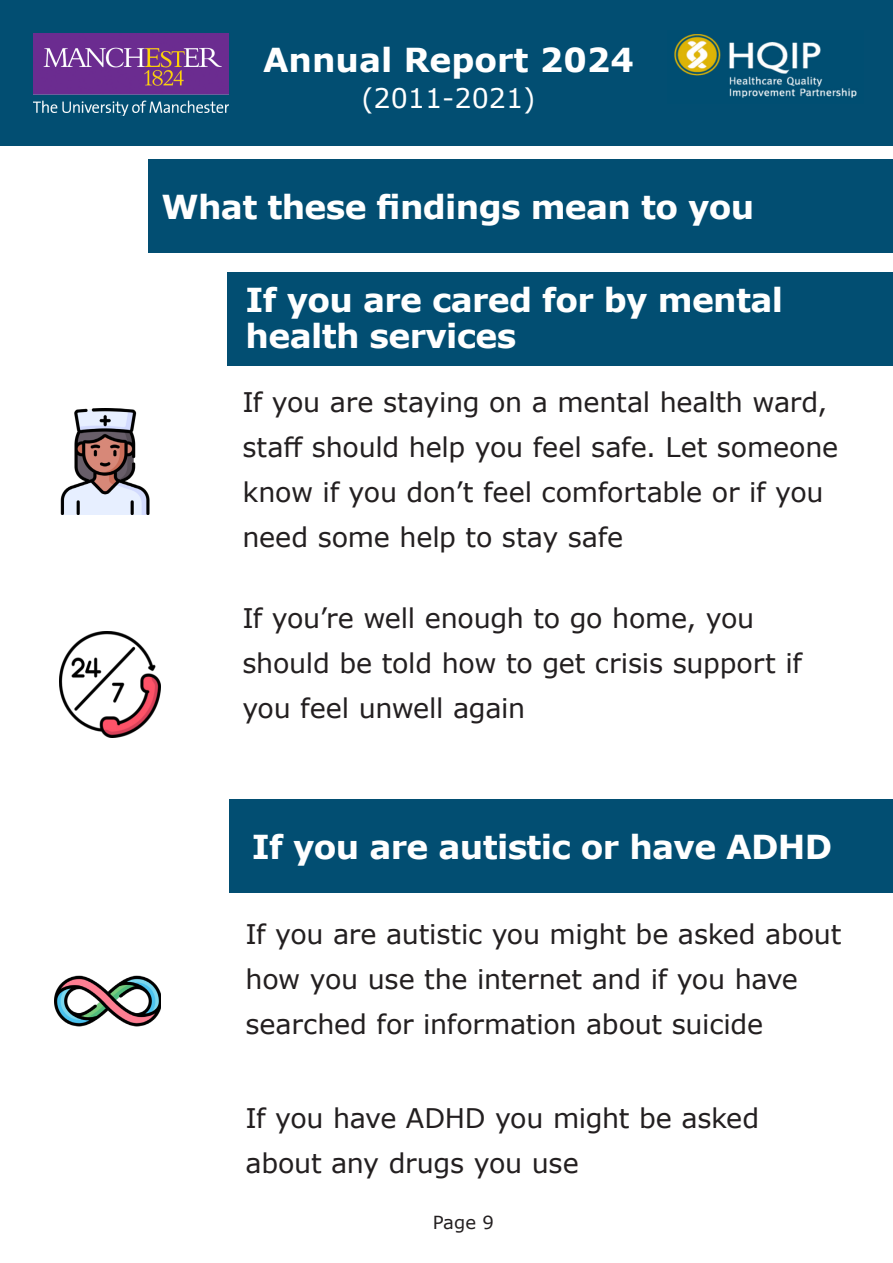
<style>
.page{position:relative;width:893px;height:1263px;background:#fff}
.page>*{position:absolute;margin:0;border:0;box-sizing:border-box;transform-origin:0 0}
.t1{font:700 33px/36px "Verdana";letter-spacing:-.02em;color:#fff}
.t2{font:700 33px "Verdana";color:#fff}
.t3{font:27px/45px "Verdana";letter-spacing:-.01em;color:#231f20}
.t4{font:27px "Verdana";color:#fff}
.t5{font:18px "Verdana";color:#231f20}
</style>
<div class="page">
<div style="left:0;top:0;width:893px;height:145px;background:#024e72"></div>
<img style="left:33px;top:33px;width:196px;height:83px">
<img style="left:674px;top:34px;width:183px;height:64px">
<div style="left:229px;top:799px;width:664px;height:94px;background:#024e72"></div>
<div style="left:227px;top:272px;width:666px;height:94px;background:#024e72"></div>
<div style="left:148px;top:160px;width:745px;height:93px;background:#024e72"></div>
<img style="left:60px;top:408px;width:90px;height:106px">
<img style="left:54px;top:975px;width:106px;height:52px">
<img style="left:60px;top:631px;width:100px;height:107px">
<p class="t2" style="left:263px;top:37px;width:372px">Annual Report 2024</p>
<p class="t4" style="left:361px;top:80px;width:176px">(2011-2021)</p>
<p class="t1" style="left:162px;top:188px;width:594px">What these findings mean to you</p>
<p class="t1" style="left:246px;top:282px;width:539px">If you are cared for by mental health services</p>
<p class="t3" style="left:242px;top:379px;width:597px">If you are staying on a mental health ward, staff should help you feel safe. Let someone know if you don’t feel comfortable or if you need some help to stay safe</p>
<p class="t3" style="left:242px;top:595px;width:561px">If you’re well enough to go home, you should be told how to get crisis support if you feel unwell again</p>
<p class="t1" style="left:252px;top:828px;width:582px">If you are autistic or have ADHD</p>
<p class="t3" style="left:246px;top:911px;width:597px">If you are autistic you might be asked about how you use the internet and if you have searched for information about suicide</p>
<p class="t3" style="left:246px;top:1095px;width:515px">If you have ADHD you might be asked about any drugs you use</p>
<p class="t5" style="left:433px;top:1210px;width:62px">Page 9</p>
</div>
